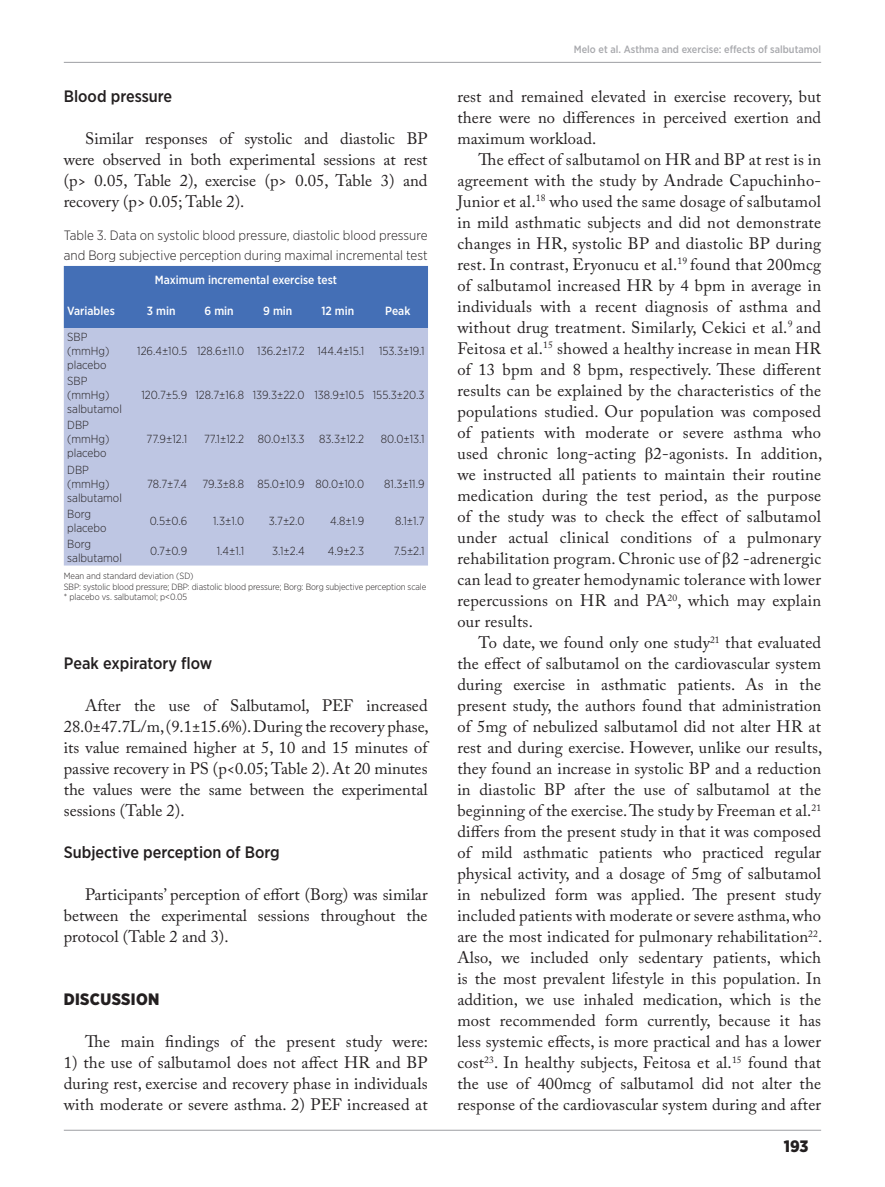
<style>
.page{position:relative;width:885px;height:1187px;background:#fff}
.page>*{position:absolute;margin:0;border:0;box-sizing:border-box;transform-origin:0 0}
.TEXTO{font:16.5px/21px "Adobe Caslon Pro";letter-spacing:.01em;color:#231f20;text-align:justify}
.Sub2{font:500 16.5px "Gotham Narrow";color:#231f20}
.Sub1{font:900 16.5px "Gotham Narrow";letter-spacing:.02em;color:#231f20}
.Tab_tit{font:300 13.5px/19.8px "Gotham Narrow";color:#231f20}
.Tab_gravata{font:500 11.85px "Gotham Narrow";color:#fff}
.Tab_corpo{font:300 11.7px/14.1px "Gotham Narrow";color:#231f20}
.t1{font:500 10.5px "Gotham Narrow";color:#a8a9ad}
.legenda{font:300 9px "Gotham Narrow";letter-spacing:-.01em;color:#231f20}
.s1{font-family:"Times New Roman"}
</style>
<div class="page">
<hr style="left:64px;top:62px;width:757px;height:1px;background:#a8a9ad">
<hr style="left:64px;top:1129px;width:757px;height:1px;background:#a8a9ad">
<div style="left:64px;top:266px;width:364px;height:62px;background:#446fb6"></div>
<div style="left:64px;top:328px;width:364px;height:237px;background:#bec6e3"></div>
<p class="Sub2" style="left:64px;top:86px;width:110px">Blood pressure</p>
<p class="TEXTO" style="left:64px;top:128px;width:365px;text-indent:21px">Similar responses of systolic and diastolic BP were observed in both experimental sessions at rest (p&gt; 0.05, Table 2), exercise (p&gt; 0.05, Table 3) and recovery (p&gt; 0.05; Table 2).</p>
<p class="Tab_tit" style="left:64px;top:225px;width:365px">Table 3. Data on systolic blood pressure, diastolic blood pressure and Borg subjective perception during maximal incremental test</p>
<p class="Tab_gravata" style="left:155px;top:273px;width:184px">Maximum incremental exercise test</p>
<p class="Tab_gravata" style="left:67px;top:304px;width:49px">Variables</p>
<p class="Tab_gravata" style="left:147px;top:304px;width:30px">3 min</p>
<p class="Tab_gravata" style="left:204px;top:304px;width:31px">6 min</p>
<p class="Tab_gravata" style="left:263px;top:304px;width:31px">9 min</p>
<p class="Tab_gravata" style="left:321px;top:304px;width:34px">12 min</p>
<p class="Tab_gravata" style="left:385px;top:304px;width:27px">Peak</p>
<p class="Tab_corpo" style="left:67px;top:329px;width:44px">SBP (mmHg) placebo</p>
<p class="Tab_corpo" style="left:137px;top:343px;width:51px">126.4±10.5</p>
<p class="Tab_corpo" style="left:197px;top:343px;width:49px">128.6±11.0</p>
<p class="Tab_corpo" style="left:257px;top:343px;width:49px">136.2±17.2</p>
<p class="Tab_corpo" style="left:317px;top:343px;width:48px">144.4±15.1</p>
<p class="Tab_corpo" style="left:379px;top:343px;width:47px">153.3±19.1</p>
<p class="Tab_corpo" style="left:67px;top:373px;width:56px">SBP (mmHg) salbutamol</p>
<p class="Tab_corpo" style="left:67px;top:418px;width:44px">DBP (mmHg) placebo</p>
<p class="Tab_corpo" style="left:67px;top:462px;width:56px">DBP (mmHg) salbutamol</p>
<p class="Tab_corpo" style="left:141px;top:387px;width:47px">120.7±5.9</p>
<p class="Tab_corpo" style="left:195px;top:387px;width:50px">128.7±16.8</p>
<p class="Tab_corpo" style="left:253px;top:387px;width:53px">139.3±22.0</p>
<p class="Tab_corpo" style="left:314px;top:387px;width:51px">138.9±10.5</p>
<p class="Tab_corpo" style="left:373px;top:387px;width:53px">155.3±20.3</p>
<p class="Tab_corpo" style="left:146px;top:432px;width:42px">77.9±12.1</p>
<p class="Tab_corpo" style="left:204px;top:432px;width:42px">77.1±12.2</p>
<p class="Tab_corpo" style="left:258px;top:432px;width:48px">80.0±13.3</p>
<p class="Tab_corpo" style="left:319px;top:432px;width:46px">83.3±12.2</p>
<p class="Tab_corpo" style="left:381px;top:432px;width:45px">80.0±13.1</p>
<p class="Tab_corpo" style="left:147px;top:476px;width:42px">78.7±7.4</p>
<p class="Tab_corpo" style="left:202px;top:476px;width:43px">79.3±8.8</p>
<p class="Tab_corpo" style="left:257px;top:476px;width:49px">85.0±10.9</p>
<p class="Tab_corpo" style="left:315px;top:476px;width:50px">80.0±10.0</p>
<p class="Tab_corpo" style="left:384px;top:476px;width:42px">81.3±11.9</p>
<p class="Tab_corpo" style="left:67px;top:506px;width:41px">Borg placebo</p>
<p class="Tab_corpo" style="left:150px;top:513px;width:39px">0.5±0.6</p>
<p class="Tab_corpo" style="left:213px;top:513px;width:33px">1.3±1.0</p>
<p class="Tab_corpo" style="left:269px;top:513px;width:37px">3.7±2.0</p>
<p class="Tab_corpo" style="left:330px;top:513px;width:35px">4.8±1.9</p>
<p class="Tab_corpo" style="left:395px;top:513px;width:31px">8.1±1.7</p>
<p class="Tab_corpo" style="left:67px;top:536px;width:56px">Borg salbutamol</p>
<p class="Tab_corpo" style="left:150px;top:543px;width:39px">0.7±0.9</p>
<p class="Tab_corpo" style="left:217px;top:543px;width:29px">1.4±1.1</p>
<p class="Tab_corpo" style="left:272px;top:543px;width:34px">3.1±2.4</p>
<p class="Tab_corpo" style="left:328px;top:543px;width:38px">4.9±2.3</p>
<p class="Tab_corpo" style="left:393px;top:543px;width:32px">7.5±2.1</p>
<p class="legenda" style="left:64px;top:570px;width:131px">Mean and standard deviation (SD)</p>
<p class="legenda" style="left:64px;top:581px;width:364px">SBP: systolic blood pressure; DBP: diastolic blood pressure; Borg: Borg subjective perception scale</p>
<p class="legenda" style="left:64px;top:591px;width:125px">* placebo vs. salbutamol; p&lt;0.05</p>
<p class="Sub2" style="left:64px;top:653px;width:150px">Peak expiratory flow</p>
<p class="TEXTO" style="left:64px;top:695px;width:366px;text-indent:21px">After the use of Salbutamol, PEF increased 28.0±47.7L/m, (9.1±15.6%). During the recovery phase, its value remained higher at 5, 10 and 15 minutes of passive recovery in PS (p&lt;0.05; Table 2). At 20 minutes the values were the same between the experimental sessions (Table 2).</p>
<p class="Sub2" style="left:64px;top:842px;width:217px">Subjective perception of Borg</p>
<p class="TEXTO" style="left:64px;top:884px;width:365px;text-indent:21px">Participants’ perception of effort (Borg) was similar between the experimental sessions throughout the protocol (Table 2 and 3).</p>
<p class="Sub1" style="left:64px;top:988px;width:97px">DISCUSSION</p>
<p class="TEXTO" style="left:85px;top:1031px;width:344px">The main findings of the present study were:</p>
<p class="TEXTO" style="left:64px;top:1052px;width:365px">1) the use of salbutamol does not affect HR and BP during rest, exercise and recovery phase in individuals with moderate or severe asthma. 2) PEF increased at</p>
<p class="t1" style="left:573px;top:42px;width:249px">Melo et al. Asthma and exercise: effects of salbutamol</p>
<p class="TEXTO" style="left:457px;top:86px;width:365px">rest and remained elevated in exercise recovery, but there were no differences in perceived exertion and maximum workload.</p>
<p class="TEXTO" style="left:457px;top:149px;width:366px;text-indent:21px">The effect of salbutamol on HR and BP at rest is in agreement with the study by Andrade Capuchinho-Junior et al.<sup>18</sup> who used the same dosage of salbutamol in mild asthmatic subjects and did not demonstrate changes in HR, systolic BP and diastolic BP during rest. In contrast, Eryonucu et al.<sup>19</sup> found that 200mcg of salbutamol increased HR by 4 bpm in average in individuals with a recent diagnosis of asthma and without drug treatment. Similarly, Cekici et al.<sup>9</sup> and Feitosa et al.<sup>15</sup> showed a healthy increase in mean HR of 13 bpm and 8 bpm, respectively. These different results can be explained by the characteristics of the populations studied. Our population was composed of patients with moderate or severe asthma who used chronic long-acting <span class="s1">β</span>2-agonists. In addition, we instructed all patients to maintain their routine medication during the test period, as the purpose of the study was to check the effect of salbutamol under actual clinical conditions of a pulmonary rehabilitation program. Chronic use of <span class="s1">β</span>2 -adrenergic can lead to greater hemodynamic tolerance with lower repercussions on HR and PA<sup>20</sup>, which may explain our results.</p>
<p class="TEXTO" style="left:457px;top:632px;width:366px;text-indent:21px">To date, we found only one study<sup>21</sup> that evaluated the effect of salbutamol on the cardiovascular system during exercise in asthmatic patients. As in the present study, the authors found that administration of 5mg of nebulized salbutamol did not alter HR at rest and during exercise. However, unlike our results, they found an increase in systolic BP and a reduction in diastolic BP after the use of salbutamol at the beginning of the exercise. The study by Freeman et al.<sup>21 </sup>differs from the present study in that it was composed of mild asthmatic patients who practiced regular physical activity, and a dosage of 5mg of salbutamol in nebulized form was applied. The present study included patients with moderate or severe asthma, who are the most indicated for pulmonary rehabilitation<sup>22</sup>.<br>Also, we included only sedentary patients, which is the most prevalent lifestyle in this population. In addition, we use inhaled medication, which is the most recommended form currently, because it has less systemic effects, is more practical and has a lower cost<sup>23</sup>. In healthy subjects, Feitosa et al.<sup>15</sup> found that the use of 400mcg of salbutamol did not alter the response of the cardiovascular system during and after</p>
<p class="Sub1" style="left:783px;top:1135px;width:26px">193</p>
</div>
